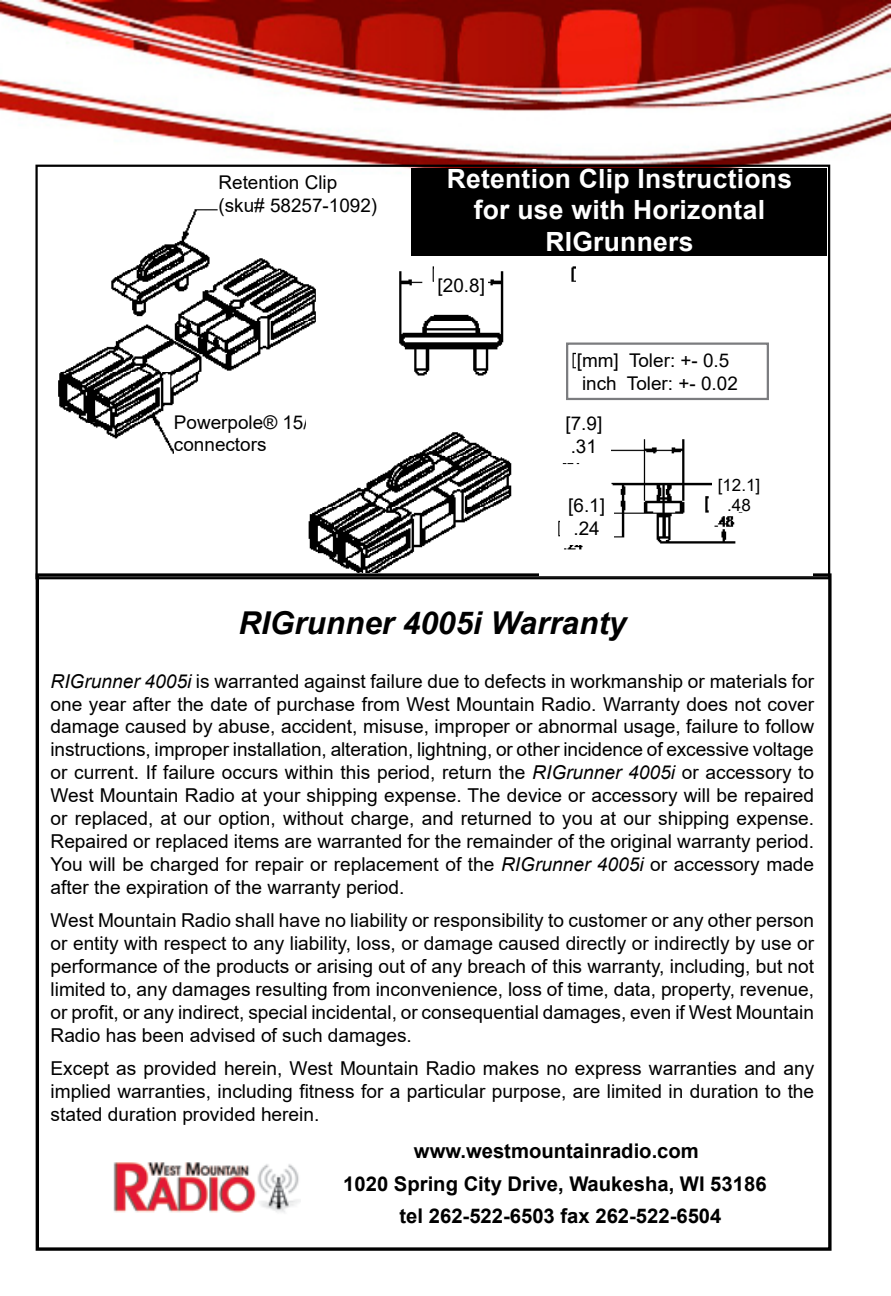
<style>
.page{position:relative;width:891px;height:1296px;background:#fff}
.page>*{position:absolute;margin:0;border:0;box-sizing:border-box;transform-origin:0 0}
.t1{font:italic 700 31.5px "Arial";color:#000}
.t2{font:700 26.55px/31.7px "Arial";letter-spacing:.01em;color:#fff;text-align:center}
.t3{font:700 20.25px/32.6px "Arial";color:#000;text-align:center}
.t4{font:19.12px/22.9px "Arial";color:#000;text-align:justify}
.t5{font:18.9px/22.7px "Arial";color:#000}
.t6{font:17.1px/20.5px "Arial";color:#000;text-align:center}
.s1{font-style:italic}
</style>
<div class="page">
<img style="left:0;top:0;width:891px;height:240px">
<img style="left:113px;top:1162px;width:187px;height:51px">
<div style="left:35px;top:165px;width:795px;height:414px;border:2px solid #000"></div>
<img style="left:50px;top:193px;width:526px;height:261px">
<div style="left:219px;top:175px;width:172px;height:65px;background:#fff"></div>
<div style="left:174px;top:415px;width:182px;height:71px;background:#fff"></div>
<div style="left:435px;top:252px;width:53px;height:47px;background:#fff"></div>
<img style="left:307px;top:399px;width:233px;height:174px">
<img style="left:540px;top:397px;width:229px;height:153px">
<div style="left:557px;top:416px;width:54px;height:47px;background:#fff"></div>
<div style="left:560px;top:498px;width:53px;height:47px;background:#fff"></div>
<div style="left:712px;top:479px;width:54px;height:33px;background:#fff"></div>
<div style="left:566px;top:343px;width:203px;height:57px;border:2px solid #7b7c7f"></div>
<div style="left:412px;top:168px;width:415px;height:88px;background:#000"></div>
<p class="t5" style="left:219px;top:171px;width:160px">Retention Clip (sku# 58257-1092)</p>
<p class="t5" style="left:174px;top:410px;width:184px">Powerpole® 15/30/45 connectors</p>
<h2 class="t2" style="left:447px;top:163px;width:347px">Retention Clip Instructions for use with Horizontal<br>RIGrunners</h2>
<p class="t5" style="left:438px;top:274px;width:49px">[20.8]</p>
<p class="t5" style="left:577px;top:349px;width:163px">[mm] Toler: +- 0.5 inch Toler: +- 0.02</p>
<p class="t5" style="left:565px;top:412px;width:38px">[7.9] .31</p>
<p class="t5" style="left:568px;top:494px;width:38px">[6.1] .24</p>
<p class="t6" style="left:718px;top:475px;width:44px">[12.1] .48</p>
<h1 class="t1" style="left:238px;top:602px;width:390px">RIGrunner 4005i Warranty</h1>
<p class="t4" style="left:51px;top:669px;width:765px"><span class="s1">RIGrunner 4005i</span> is warranted against failure due to defects in workmanship or materials for one year after the date of purchase from West Mountain Radio. Warranty does not cover damage caused by abuse, accident, misuse, improper or abnormal usage, failure to follow instructions, improper installation, alteration, lightning, or other incidence of excessive voltage or current. If failure occurs within this period, return the <span class="s1">RIGrunner 4005i</span> or accessory to West Mountain Radio at your shipping expense. The device or accessory will be repaired or replaced, at our option, without charge, and returned to you at our shipping expense.<br>Repaired or replaced items are warranted for the remainder of the original warranty period.<br>You will be charged for repair or replacement of the <span class="s1">RIGrunner 4005i</span> or accessory made after the expiration of the warranty period.</p>
<p class="t4" style="left:51px;top:909px;width:765px">West Mountain Radio shall have no liability or responsibility to customer or any other person or entity with respect to any liability, loss, or damage caused directly or indirectly by use or performance of the products or arising out of any breach of this warranty, including, but not limited to, any damages resulting from inconvenience, loss of time, data, property, revenue, or profit, or any indirect, special incidental, or consequential damages, even if West Mountain Radio has been advised of such damages.</p>
<p class="t4" style="left:51px;top:1057px;width:765px">Except as provided herein, West Mountain Radio makes no express warranties and any implied warranties, including fitness for a particular purpose, are limited in duration to the stated duration provided herein.</p>
<p class="t3" style="left:343px;top:1135px;width:425px">www.westmountainradio.com<br>1020 Spring City Drive, Waukesha, WI 53186 tel 262-522-6503 fax 262-522-6504</p>
</div>
